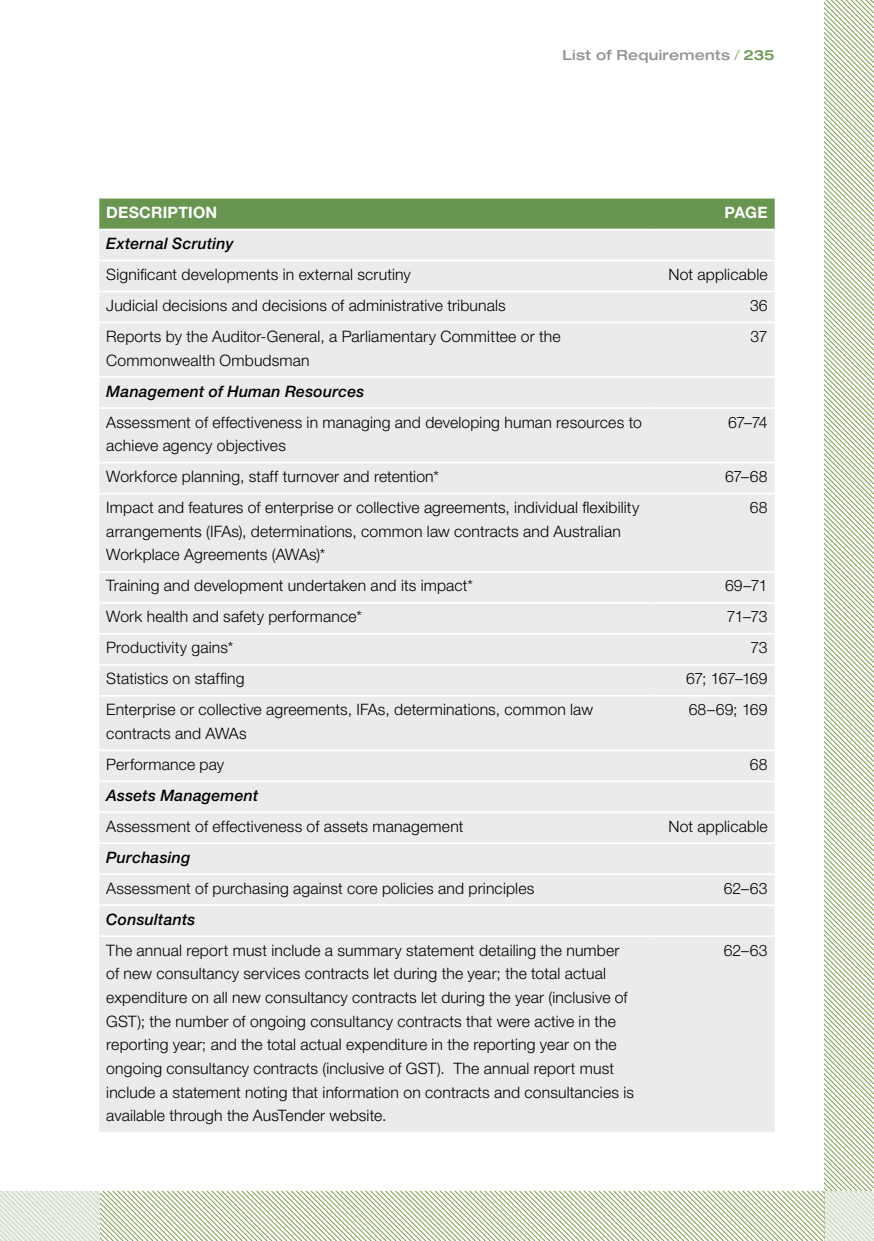
<style>
.page{position:relative;width:874px;height:1241px;background:#fff}
.page>*{position:absolute;margin:0;border:0;box-sizing:border-box;transform-origin:0 0}
.body_copy{font:300 15.75px/23.6px "Helvetica Neue LT Pro";letter-spacing:.01em;color:#000}
.body_copy-2{font:italic 500 15.75px "Helvetica Neue LT Pro";letter-spacing:.015em;color:#000}
.Table_Header{font:700 15.75px "Helvetica Neue LT Pro";letter-spacing:.015em;color:#fff}
.t1{font:500 expanded 14px "Helvetica Neue LT Pro";letter-spacing:.015em;color:#939598}
.s1{font-weight:300;color:#689550}
.s2{color:#689550}
</style>
<div class="page">
<svg style="left:824px;top:0;width:49px;height:1191px"></svg>
<svg style="left:0;top:1191px;width:873px;height:49px"></svg>
<svg style="left:99px;top:198px;width:675px;height:31px;background:#6c9855"></svg>
<div style="left:99px;top:230px;width:675px;height:901px;background:#ebebec"></div>
<hr style="left:99px;top:259px;width:551px;height:2px;background:#fff">
<hr style="left:650px;top:259px;width:124px;height:2px;background:#fff">
<hr style="left:99px;top:290px;width:551px;height:2px;background:#fff">
<hr style="left:650px;top:290px;width:124px;height:2px;background:#fff">
<hr style="left:99px;top:321px;width:551px;height:2px;background:#fff">
<hr style="left:650px;top:321px;width:124px;height:2px;background:#fff">
<hr style="left:99px;top:376px;width:551px;height:2px;background:#fff">
<hr style="left:650px;top:376px;width:124px;height:2px;background:#fff">
<hr style="left:99px;top:407px;width:551px;height:2px;background:#fff">
<hr style="left:650px;top:407px;width:124px;height:2px;background:#fff">
<hr style="left:99px;top:461px;width:551px;height:2px;background:#fff">
<hr style="left:650px;top:461px;width:124px;height:2px;background:#fff">
<hr style="left:99px;top:492px;width:551px;height:2px;background:#fff">
<hr style="left:650px;top:492px;width:124px;height:2px;background:#fff">
<hr style="left:99px;top:571px;width:551px;height:1px;background:#fff">
<hr style="left:650px;top:571px;width:124px;height:1px;background:#fff">
<hr style="left:99px;top:602px;width:551px;height:1px;background:#fff">
<hr style="left:650px;top:602px;width:124px;height:1px;background:#fff">
<hr style="left:99px;top:633px;width:551px;height:1px;background:#fff">
<hr style="left:650px;top:633px;width:124px;height:1px;background:#fff">
<hr style="left:99px;top:663px;width:551px;height:2px;background:#fff">
<hr style="left:650px;top:663px;width:124px;height:2px;background:#fff">
<hr style="left:99px;top:694px;width:551px;height:2px;background:#fff">
<hr style="left:650px;top:694px;width:124px;height:2px;background:#fff">
<hr style="left:99px;top:749px;width:551px;height:2px;background:#fff">
<hr style="left:650px;top:749px;width:124px;height:2px;background:#fff">
<hr style="left:99px;top:780px;width:551px;height:2px;background:#fff">
<hr style="left:650px;top:780px;width:124px;height:2px;background:#fff">
<hr style="left:99px;top:811px;width:551px;height:2px;background:#fff">
<hr style="left:650px;top:811px;width:124px;height:2px;background:#fff">
<hr style="left:99px;top:842px;width:551px;height:2px;background:#fff">
<hr style="left:650px;top:842px;width:124px;height:2px;background:#fff">
<hr style="left:99px;top:873px;width:551px;height:2px;background:#fff">
<hr style="left:650px;top:873px;width:124px;height:2px;background:#fff">
<hr style="left:99px;top:904px;width:551px;height:1px;background:#fff">
<hr style="left:650px;top:904px;width:124px;height:1px;background:#fff">
<hr style="left:99px;top:935px;width:551px;height:1px;background:#fff">
<hr style="left:650px;top:935px;width:124px;height:1px;background:#fff">
<p class="t1" style="left:562px;top:46px;width:213px">List of Requirements <span class="s1">/</span> <span class="s2">235</span></p>
<p class="Table_Header" style="left:106px;top:203px;width:112px">DESCRIPTION</p>
<p class="Table_Header" style="left:724px;top:203px;width:44px">PAGE</p>
<p class="body_copy-2" style="left:106px;top:234px;width:129px">External Scrutiny</p>
<p class="body_copy" style="left:106px;top:262px;width:306px">Significant developments in external scrutiny</p>
<p class="body_copy" style="left:668px;top:262px;width:101px">Not applicable</p>
<p class="body_copy" style="left:106px;top:293px;width:401px">Judicial decisions and decisions of administrative tribunals</p>
<p class="body_copy" style="left:749px;top:293px;width:19px">36</p>
<p class="body_copy" style="left:106px;top:324px;width:455px">Reports by the Auditor-General, a Parliamentary Committee or the<br>Commonwealth Ombudsman</p>
<p class="body_copy" style="left:750px;top:324px;width:19px">37</p>
<p class="body_copy-2" style="left:106px;top:381px;width:259px">Management of Human Resources</p>
<p class="body_copy" style="left:106px;top:410px;width:536px">Assessment of effectiveness in managing and developing human resources to achieve agency objectives</p>
<p class="body_copy" style="left:727px;top:410px;width:41px">67–74</p>
<p class="body_copy" style="left:106px;top:464px;width:334px">Workforce planning, staff turnover and retention*</p>
<p class="body_copy" style="left:724px;top:464px;width:44px">67–68</p>
<p class="body_copy" style="left:106px;top:495px;width:534px">Impact and features of enterprise or collective agreements, individual flexibility arrangements (IFAs), determinations, common law contracts and Australian<br>Workplace Agreements (AWAs)*</p>
<p class="body_copy" style="left:749px;top:495px;width:19px">68</p>
<p class="body_copy" style="left:106px;top:573px;width:368px">Training and development undertaken and its impact*</p>
<p class="body_copy" style="left:724px;top:573px;width:44px">69–71</p>
<p class="body_copy" style="left:106px;top:604px;width:257px">Work health and safety performance*</p>
<p class="body_copy" style="left:726px;top:604px;width:42px">71–73</p>
<p class="body_copy" style="left:106px;top:635px;width:128px">Productivity gains*</p>
<p class="body_copy" style="left:750px;top:635px;width:19px">73</p>
<p class="body_copy" style="left:106px;top:666px;width:140px">Statistics on staffing</p>
<p class="body_copy" style="left:685px;top:666px;width:83px">67; 167–169</p>
<p class="body_copy" style="left:106px;top:697px;width:488px">Enterprise or collective agreements, IFAs, determinations, common law contracts and AWAs</p>
<p class="body_copy" style="left:688px;top:697px;width:80px">68–69; 169</p>
<p class="body_copy" style="left:106px;top:752px;width:119px">Performance pay</p>
<p class="body_copy" style="left:749px;top:752px;width:19px">68</p>
<p class="body_copy-2" style="left:106px;top:785px;width:153px">Assets Management</p>
<p class="body_copy" style="left:106px;top:814px;width:358px">Assessment of effectiveness of assets management</p>
<p class="body_copy" style="left:668px;top:814px;width:101px">Not applicable</p>
<p class="body_copy-2" style="left:106px;top:847px;width:86px">Purchasing</p>
<p class="body_copy" style="left:106px;top:875px;width:429px">Assessment of purchasing against core policies and principles</p>
<p class="body_copy" style="left:723px;top:875px;width:45px">62–63</p>
<p class="body_copy-2" style="left:106px;top:909px;width:91px">Consultants</p>
<p class="body_copy" style="left:106px;top:937px;width:529px">The annual report must include a summary statement detailing the number of new consultancy services contracts let during the year; the total actual expenditure on all new consultancy contracts let during the year (inclusive of GST); the number of ongoing consultancy contracts that were active in the reporting year; and the total actual expenditure in the reporting year on the ongoing consultancy contracts (inclusive of GST). The annual report must include a statement noting that information on contracts and consultancies is available through the AusTender website.</p>
<p class="body_copy" style="left:723px;top:937px;width:45px">62–63</p>
</div>
